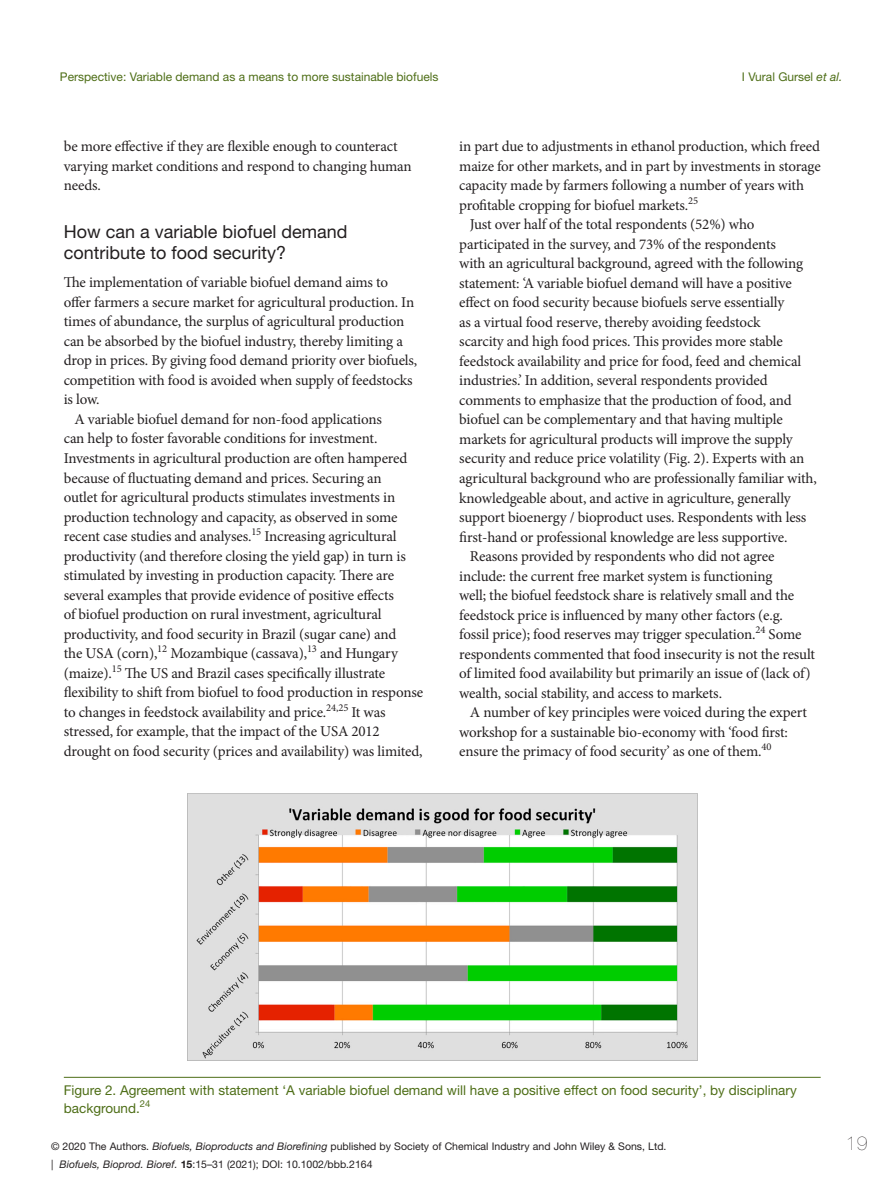
<style>
.page{position:relative;width:893px;height:1187px;background:#fff}
.page>*{position:absolute;margin:0;border:0;box-sizing:border-box;transform-origin:0 0}
.t1{font:200 19.5px "Helvetica Neue LT Std";color:#231f20}
._3_HD{font:18px/21px "Helvetica Neue LT Std";color:#231f20}
.TXT{font:15px/19.5px "Minion Pro";letter-spacing:-.01em;color:#231f20}
.TXT_F{font:15px/19.5px "Minion Pro";letter-spacing:-.01em;color:#231f20}
.FIG_CAP{font:13.5px/18px "Helvetica Neue LT Std";color:#4e6e17}
.t2{font:12px "Helvetica Neue LT Std";color:#4e6e17}
.t3{font:10.5px/18px "Helvetica Neue LT Std";color:#231f20}
.s1{font-style:italic}
.s2{font-weight:700}
</style>
<div class="page">
<img style="left:187px;top:794px;width:510px;height:266px">
<hr style="left:64px;top:1076px;width:757px;height:1px;background:#4e6e17">
<p class="t2" style="left:60px;top:69px;width:380px">Perspective: Variable demand as a means to more sustainable biofuels</p>
<p class="t2" style="left:742px;top:69px;width:102px">I Vural Gursel <span class="s1">et al.</span></p>
<p class="TXT" style="left:64px;top:137px;width:349px">be more effective if they are flexible enough to counteract varying market conditions and respond to changing human needs.</p>
<p class="_3_HD" style="left:64px;top:221px;width:285px">How can a variable biofuel demand contribute to food security?</p>
<p class="TXT_F" style="left:64px;top:273px;width:355px">The implementation of variable biofuel demand aims to offer farmers a secure market for agricultural production. In times of abundance, the surplus of agricultural production can be absorbed by the biofuel industry, thereby limiting a drop in prices. By giving food demand priority over biofuels, competition with food is avoided when supply of feedstocks is low.</p>
<p class="TXT" style="left:64px;top:409px;width:361px;text-indent:11px">A variable biofuel demand for non-food applications<br>can help to foster favorable conditions for investment.<br>Investments in agricultural production are often hampered because of fluctuating demand and prices. Securing an<br>outlet for agricultural products stimulates investments in production technology and capacity, as observed in some recent case studies and analyses.<sup>15</sup> Increasing agricultural productivity (and therefore closing the yield gap) in turn is stimulated by investing in production capacity. There are several examples that provide evidence of positive effects<br>of biofuel production on rural investment, agricultural productivity, and food security in Brazil (sugar cane) and<br>the USA (corn),<sup>12</sup> Mozambique (cassava),<sup>13</sup> and Hungary (maize).<sup>15</sup> The US and Brazil cases specifically illustrate flexibility to shift from biofuel to food production in response to changes in feedstock availability and price.<sup>24,25</sup> It was stressed, for example, that the impact of the USA 2012 drought on food security (prices and availability) was limited,</p>
<p class="TXT" style="left:459px;top:137px;width:363px">in part due to adjustments in ethanol production, which freed maize for other markets, and in part by investments in storage capacity made by farmers following a number of years with profitable cropping for biofuel markets.<sup>25</sup></p>
<p class="TXT" style="left:459px;top:215px;width:359px;text-indent:11px">Just over half of the total respondents (52%) who participated in the survey, and 73% of the respondents<br>with an agricultural background, agreed with the following statement: ‘A variable biofuel demand will have a positive effect on food security because biofuels serve essentially<br>as a virtual food reserve, thereby avoiding feedstock<br>scarcity and high food prices. This provides more stable feedstock availability and price for food, feed and chemical industries.’ In addition, several respondents provided comments to emphasize that the production of food, and biofuel can be complementary and that having multiple markets for agricultural products will improve the supply security and reduce price volatility (Fig. 2). Experts with an agricultural background who are professionally familiar with, knowledgeable about, and active in agriculture, generally support bioenergy / bioproduct uses. Respondents with less first-hand or professional knowledge are less supportive.</p>
<p class="TXT" style="left:459px;top:546px;width:357px;text-indent:11px">Reasons provided by respondents who did not agree include: the current free market system is functioning<br>well; the biofuel feedstock share is relatively small and the feedstock price is influenced by many other factors (e.g. fossil price); food reserves may trigger speculation.<sup>24</sup> Some respondents commented that food insecurity is not the result of limited food availability but primarily an issue of (lack of) wealth, social stability, and access to markets.</p>
<p class="TXT" style="left:459px;top:702px;width:349px;text-indent:11px">A number of key principles were voiced during the expert workshop for a sustainable bio-economy with ‘food first: ensure the primacy of food security’ as one of them.<sup>40</sup></p>
<p class="FIG_CAP" style="left:64px;top:1080px;width:734px">Figure 2. Agreement with statement ‘A variable biofuel demand will have a positive effect on food security’, by disciplinary background.<sup>24</sup></p>
<p class="t3" style="left:51px;top:1137px;width:617px">© 2020 The Authors. <span class="s1">Biofuels, Bioproducts and Biorefining</span> published by Society of Chemical Industry and John Wiley &amp; Sons, Ltd. | <span class="s1">Biofuels, Bioprod. Bioref.</span> <span class="s2">15</span>:15–31 (2021); DOI: 10.1002/bbb.2164</p>
<h1 class="t1" style="left:846px;top:1131px;width:23px">19</h1>
</div>
